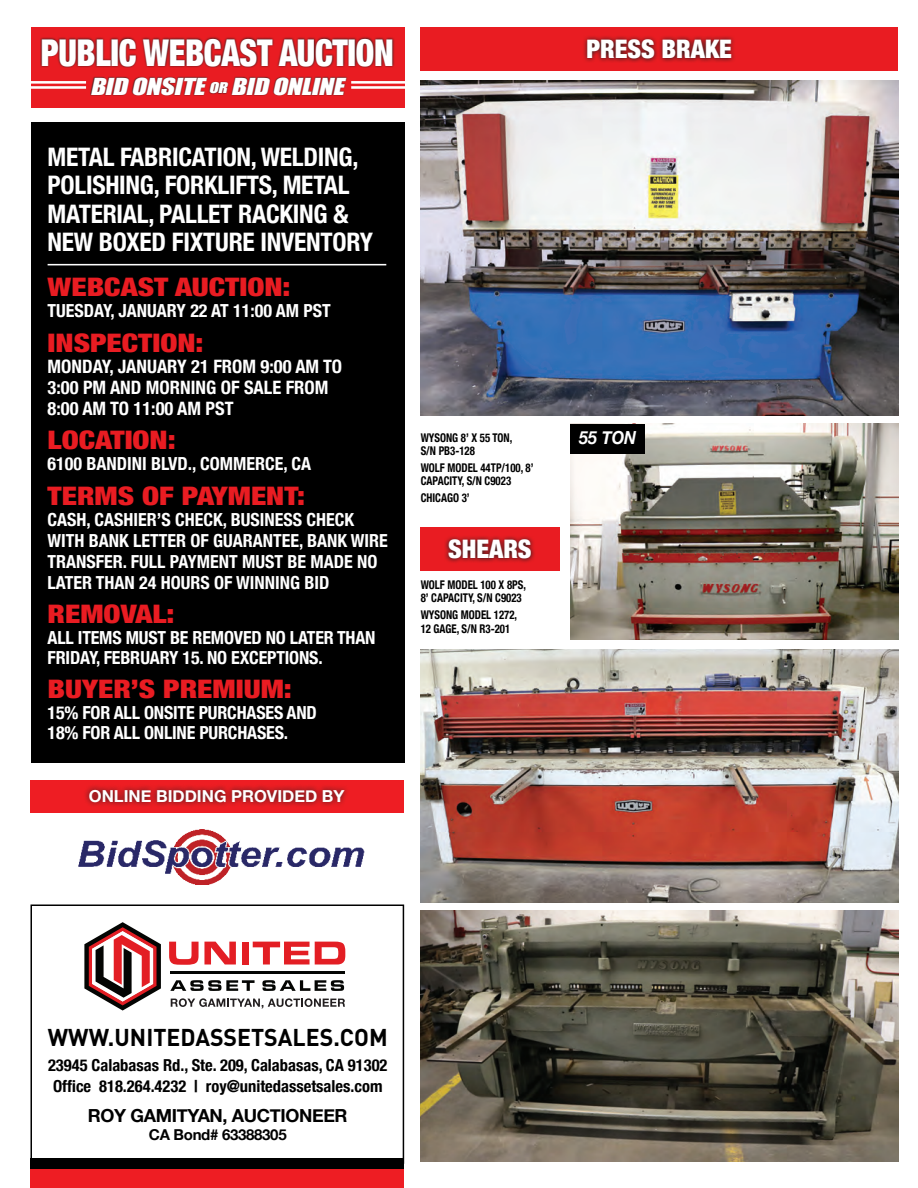
<style>
.page{position:relative;width:918px;height:1188px;background:#fff}
.page>*{position:absolute;margin:0;border:0;box-sizing:border-box;transform-origin:0 0}
.t1{font:900 condensed 36.9px "Helvetica Neue";letter-spacing:-.01em;color:#fff;scale:.9 1}
.t2{font:700 condensed 25.5px/28.5px "Helvetica Neue";letter-spacing:-.01em;color:#fff}
.t3{font:900 condensed 25.5px "Helvetica Neue";color:#e91c22;scale:1.2 1}
.t4{font:900 condensed 25.5px "Helvetica Neue";color:#fff}
.t5{font:700 24px "DIN";color:#000;scale:.96 1}
.t6{font:italic 21.6px "Impact";color:#fff;scale:1.25 1}
.t7{font:700 condensed 18.45px/21px "Helvetica Neue";color:#fff}
.t8{font:700 condensed 18px/21px "Helvetica Neue";color:#fff}
.t9{font:700 18px "Helvetica Neue";letter-spacing:-.02em;color:#000}
.t10{font:italic 700 18px "Helvetica Neue";color:#fff;scale:.9 1}
.t11{font:700 condensed 16.5px/21px "Helvetica Neue";color:#000;text-align:center}
.t12{font:700 16.5px "Helvetica Neue";color:#fff}
.t13{font:700 15px "Helvetica Neue";letter-spacing:-.02em;color:#000}
.t14{font:700 condensed 12px/13.5px "Helvetica Neue";color:#000;scale:.9 1}
.s1{font-size:13.65px}
</style>
<div class="page">
<div style="left:31px;top:780px;width:373px;height:33px;background:#ee1d23"></div>
<div style="left:83px;top:784px;width:268px;height:24px;background:#231f20;opacity:.87"></div>
<div style="left:30px;top:1168px;width:374px;height:20px;background:#ee1d23"></div>
<img style="left:78px;top:829px;width:287px;height:56px">
<svg style="left:169px;top:942px;width:67px;height:23px"></svg>
<div style="left:242px;top:942px;width:7px;height:22px;background:#e31e24"></div>
<svg style="left:253px;top:942px;width:92px;height:23px"></svg>
<svg style="left:170px;top:980px;width:85px;height:11px"></svg>
<svg style="left:262px;top:980px;width:82px;height:11px"></svg>
<hr style="left:170px;top:972px;width:175px;height:2px;background:#040503">
<svg style="left:84px;top:922px;width:77px;height:89px"></svg>
<svg style="left:171px;top:998px;width:174px;height:11px"></svg>
<div style="left:30px;top:904px;width:374px;height:260px;border:2px solid #000"></div>
<div style="left:31px;top:27px;width:373px;height:81px;background:#e91c22"></div>
<div style="left:31px;top:122px;width:373px;height:640px;background:#000"></div>
<svg style="left:40px;top:36px;width:355px;height:32px"></svg>
<svg style="left:90px;top:76px;width:257px;height:20px"></svg>
<hr style="left:31px;top:81px;width:55px;height:3px;background:#fff">
<hr style="left:31px;top:86px;width:55px;height:3px;background:#fff">
<hr style="left:351px;top:81px;width:55px;height:3px;background:#fff">
<hr style="left:351px;top:86px;width:55px;height:3px;background:#fff">
<hr style="left:48px;top:264px;width:338px;height:1px;background:#fff">
<div style="left:420px;top:27px;width:478px;height:44px;background:#e91c22"></div>
<svg style="left:583px;top:36px;width:152px;height:27px"></svg>
<div style="left:420px;top:527px;width:139px;height:44px;background:#e91c22"></div>
<svg style="left:445px;top:536px;width:90px;height:27px;background:#921c20"></svg>
<div style="left:30px;top:1158px;width:374px;height:11px;background:#000"></div>
<img style="left:570px;top:424px;width:329px;height:215px">
<img style="left:420px;top:81px;width:478px;height:334px">
<img style="left:420px;top:650px;width:478px;height:253px">
<img style="left:420px;top:911px;width:478px;height:250px">
<div style="left:570px;top:424px;width:75px;height:30px;background:#000"></div>
<h1 class="t1" style="left:41px;top:22px;width:393px">PUBLIC WEBCAST AUCTION</h1>
<p class="t6" style="left:90px;top:70px;width:210px">BID ONSITE<span class="s1">OR</span> BID ONLINE</p>
<h2 class="t2" style="left:48px;top:141px;width:327px">METAL FABRICATION, WELDING,<br>POLISHING, FORKLIFTS, METAL<br>MATERIAL, PALLET RACKING &amp;<br>NEW BOXED FIXTURE INVENTORY</h2>
<h2 class="t3" style="left:48px;top:266px;width:204px">WEBCAST AUCTION:</h2>
<p class="t8" style="left:48px;top:299px;width:285px">TUESDAY, JANUARY 22 AT 11:00 AM PST</p>
<h2 class="t3" style="left:48px;top:322px;width:131px">INSPECTION:</h2>
<p class="t7" style="left:48px;top:354px;width:296px">MONDAY, JANUARY 21 FROM 9:00 AM TO<br>3:00 PM AND MORNING OF SALE FROM<br>8:00 AM TO 11:00 AM PST</p>
<h2 class="t3" style="left:48px;top:419px;width:108px">LOCATION:</h2>
<p class="t8" style="left:48px;top:452px;width:265px">6100 BANDINI BLVD., COMMERCE, CA</p>
<h2 class="t3" style="left:48px;top:475px;width:216px">TERMS OF PAYMENT:</h2>
<p class="t8" style="left:48px;top:508px;width:342px">CASH, CASHIER’S CHECK, BUSINESS CHECK WITH BANK LETTER OF GUARANTEE, BANK WIRE TRANSFER. FULL PAYMENT MUST BE MADE NO LATER THAN 24 HOURS OF WINNING BID</p>
<h2 class="t3" style="left:48px;top:593px;width:107px">REMOVAL:</h2>
<p class="t8" style="left:48px;top:627px;width:329px;line-height:19.5px">ALL ITEMS MUST BE REMOVED NO LATER THAN<br>FRIDAY, FEBRUARY 15. NO EXCEPTIONS.</p>
<h2 class="t3" style="left:48px;top:668px;width:205px">BUYER’S PREMIUM:</h2>
<p class="t8" style="left:48px;top:702px;width:271px;line-height:19.5px">15% FOR ALL ONSITE PURCHASES AND<br>18% FOR ALL ONLINE PURCHASES.</p>
<p class="t12" style="left:89px;top:783px;width:257px">ONLINE BIDDING PROVIDED BY</p>
<p class="t14" style="left:421px;top:430px;width:103px">WYSONG 8’ X 55 TON,<br>S/N PB3-128</p>
<p class="t14" style="left:421px;top:460px;width:127px">WOLF MODEL 44TP/100, 8’<br>CAPACITY, S/N C9023</p>
<p class="t14" style="left:421px;top:490px;width:56px">CHICAGO 3’</p>
<h2 class="t4" style="left:448px;top:528px;width:85px">SHEARS</h2>
<p class="t14" style="left:421px;top:577px;width:119px">WOLF MODEL 100 X 8PS,<br>8’ CAPACITY, S/N C9023</p>
<p class="t14" style="left:421px;top:607px;width:109px">WYSONG MODEL 1272,<br>12 GAGE, S/N R3-201</p>
<h2 class="t4" style="left:587px;top:28px;width:147px">PRESS BRAKE</h2>
<p class="t10" style="left:579px;top:424px;width:65px">55 TON</p>
<h3 class="t5" style="left:48px;top:1021px;width:356px">WWW.UNITEDASSETSALES.COM</h3>
<p class="t11" style="left:48px;top:1053px;width:341px">23945 Calabasas Rd., Ste. 209, Calabasas, CA 91302<br>Office 818.264.4232 | roy@unitedassetsales.com</p>
<p class="t9" style="left:88px;top:1101px;width:261px">ROY GAMITYAN, AUCTIONEER</p>
<p class="t13" style="left:149px;top:1122px;width:139px">CA Bond# 63388305</p>
</div>
